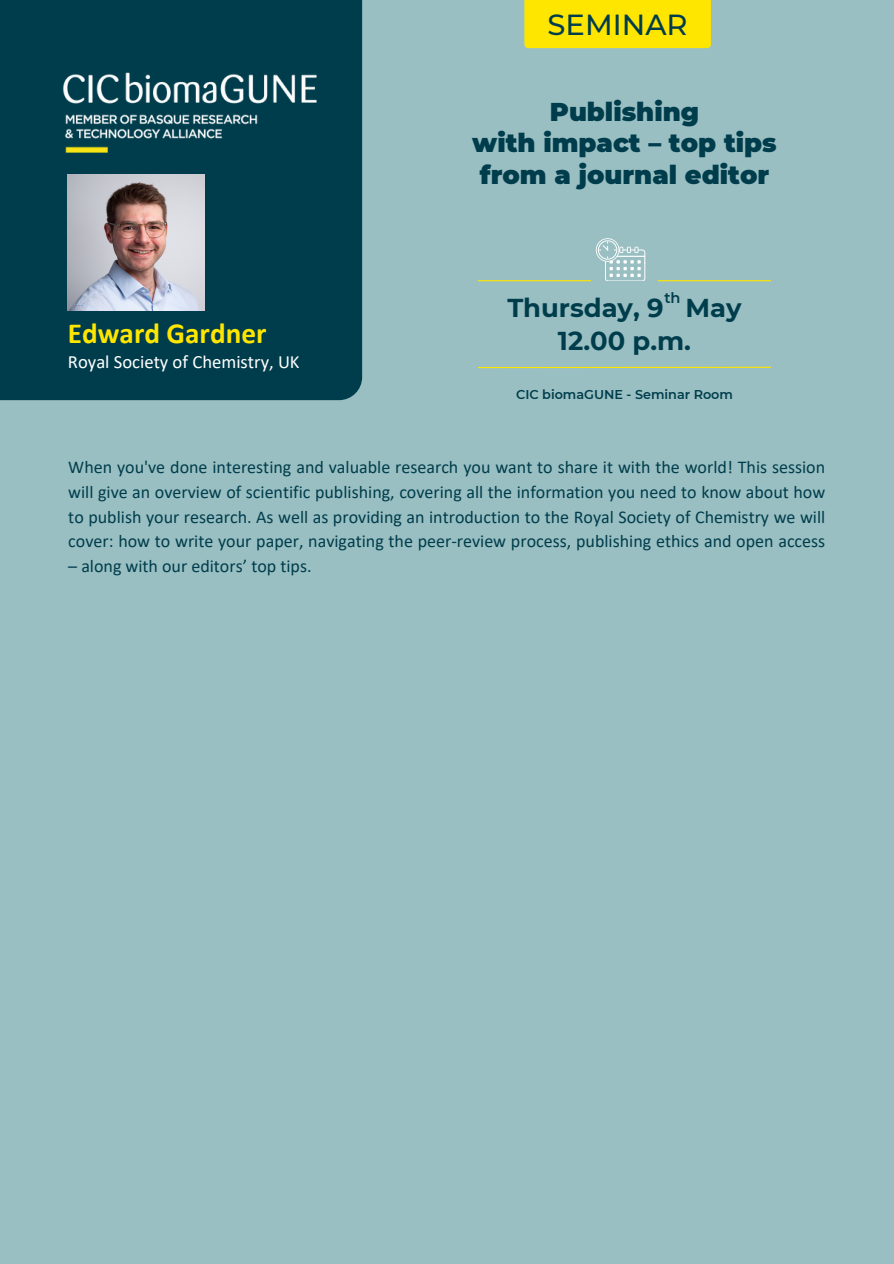
<style>
.page{position:relative;width:894px;height:1264px;background:#fff}
.page>*{position:absolute;margin:0;border:0;box-sizing:border-box;transform-origin:0 0}
.t1{font:700 29.1px "Calibri";color:#ffe600}
.t2{font:500 28.95px "Montserrat";color:#003d4c}
.t3{font:700 25.8px "Montserrat";color:#003d4c}
.t4{font:900 25.65px/31.5px "Montserrat";color:#003d4c;text-align:center}
.t5{font:18.6px "Calibri";color:#fff}
.t6{font:18px/24.8px "Calibri";color:#003d4c;text-align:justify}
.t7{font:600 14.55px "Montserrat";color:#003d4c}
.t8{font:600 12.75px "Montserrat";color:#003d4c}
</style>
<div class="page">
<div style="left:0;top:0;width:893px;height:1263px;background:#99bfc2"></div>
<div style="left:0;top:0;width:362px;height:400px;background:#003d4c"></div>
<div style="left:524px;top:0;width:186px;height:48px;background:#ffe600"></div>
<img style="left:42px;top:54px;width:295px;height:120px">
<hr style="left:478px;top:280px;width:112px;height:1px;background:#ffe600">
<hr style="left:658px;top:280px;width:112px;height:1px;background:#ffe600">
<hr style="left:478px;top:367px;width:292px;height:1px;background:#ffe600">
<svg style="left:595px;top:238px;width:50px;height:43px"></svg>
<img style="left:68px;top:174px;width:136px;height:136px">
<h2 class="t2" style="left:547px;top:7px;width:141px">SEMINAR</h2>
<h4 class="t1" style="left:68px;top:321px;width:200px">Edward Gardner</h4>
<h4 class="t5" style="left:68px;top:354px;width:233px">Royal Society of Chemistry, UK</h4>
<p class="t4" style="left:472px;top:96px;width:306px">Publishing<br>with impact – top tips from a journal editor</p>
<h1 class="t7" style="left:664px;top:289px;width:18px">th</h1>
<p class="t3" style="left:507px;top:292px;width:236px">Thursday, 9 May</p>
<h3 class="t3" style="left:558px;top:325px;width:134px">12.00 p.m.</h3>
<p class="t8" style="left:516px;top:386px;width:218px">CIC biomaGUNE - Seminar Room</p>
<p class="t6" style="left:68px;top:456px;width:758px">When you've done interesting and valuable research you want to share it with the world! This session will give an overview of scientific publishing, covering all the information you need to know about how to publish your research. As well as providing an introduction to the Royal Society of Chemistry we will cover: how to write your paper, navigating the peer-review process, publishing ethics and open access</p>
<p class="t6" style="left:68px;top:555px;width:245px">– along with our editors’ top tips.</p>
</div>
